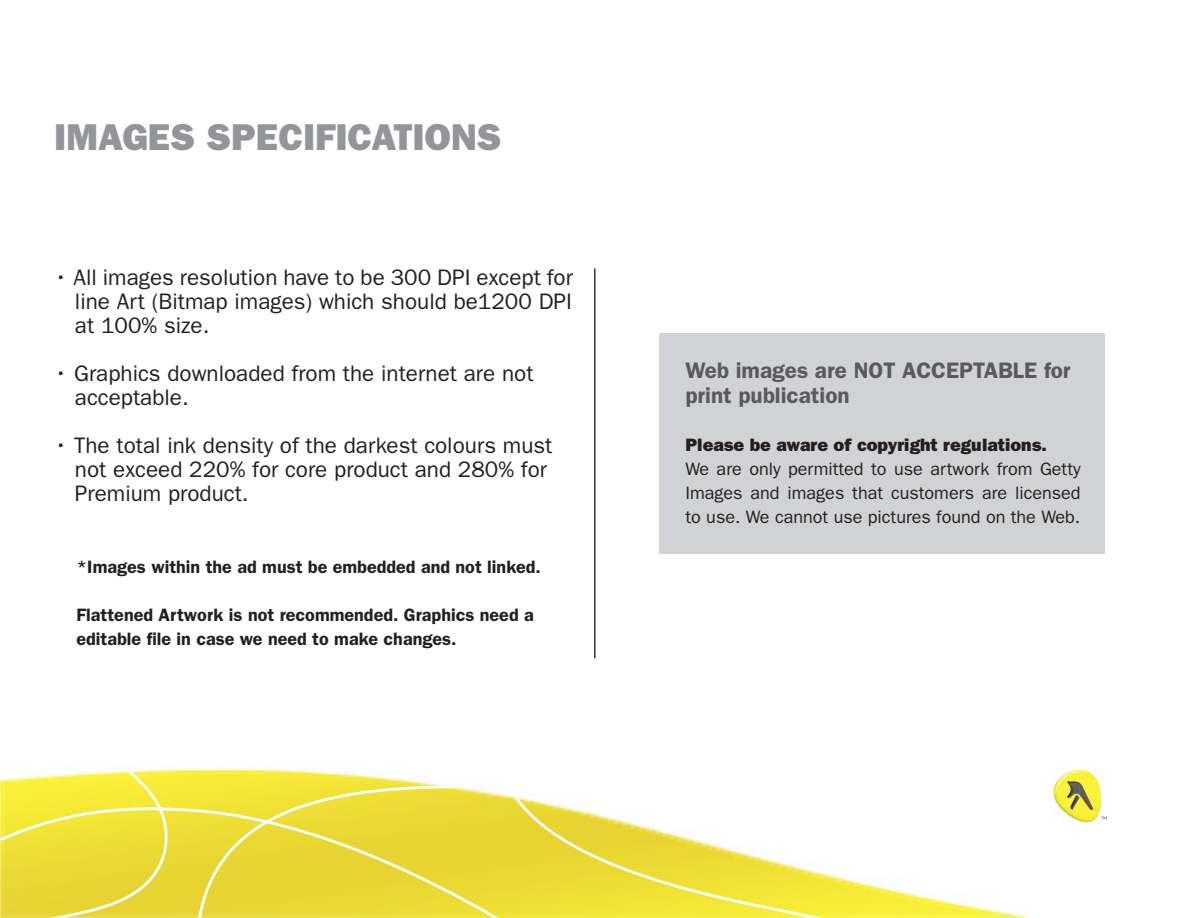
<style>
.page{position:relative;width:1188px;height:918px;background:#fff}
.page>*{position:absolute;margin:0;border:0;box-sizing:border-box;transform-origin:0 0}
.t1{font:800 37.5px "Franklin Gothic";color:#939598}
.t2{font:22.5px "Franklin Gothic";color:#231f20}
.t3{font:600 22.5px "Franklin Gothic";color:#5a5a5d}
.t4{font:600 18px "Franklin Gothic";color:#231f20}
.t5{font:18px/24px "Franklin Gothic";color:#231f20;text-align:justify}
.t6{font:800 18px "Franklin Gothic";color:#231f20}
</style>
<div class="page">
<img style="left:828px;top:874px;width:203px;height:44px">
<svg style="left:0;top:768px;width:828px;height:150px"></svg>
<svg style="left:1053px;top:769px;width:54px;height:56px"></svg>
<hr style="left:594px;top:268px;width:2px;height:390px;background:#363536">
<div style="left:660px;top:333px;width:445px;height:220px;background:#d1d2d4"></div>
<p class="t1" style="left:54px;top:115px;width:449px">IMAGES SPECIFICATIONS</p>
<p class="t2" style="left:54px;top:265px;width:520px">• All images resolution have to be 300 DPI except for</p>
<p class="t2" style="left:75px;top:289px;width:499px">line Art (Bitmap images) which should be1200 DPI</p>
<p class="t2" style="left:75px;top:313px;width:136px">at 100% size.</p>
<p class="t2" style="left:54px;top:361px;width:481px">• Graphics downloaded from the internet are not</p>
<p class="t2" style="left:75px;top:385px;width:115px">acceptable.</p>
<p class="t2" style="left:54px;top:433px;width:500px">• The total ink density of the darkest colours must</p>
<p class="t2" style="left:75px;top:457px;width:474px">not exceed 220% for core product and 280% for</p>
<p class="t2" style="left:75px;top:481px;width:175px">Premium product.</p>
<p class="t4" style="left:76px;top:556px;width:466px">*Images within the ad must be embedded and not linked.</p>
<p class="t4" style="left:76px;top:604px;width:459px">Flattened Artwork is not recommended. Graphics need a</p>
<p class="t4" style="left:76px;top:628px;width:382px">editable file in case we need to make changes.</p>
<p class="t3" style="left:685px;top:357px;width:387px">Web images are NOT ACCEPTABLE for</p>
<p class="t3" style="left:685px;top:382px;width:166px">print publication</p>
<p class="t6" style="left:685px;top:434px;width:363px">Please be aware of copyright regulations.</p>
<p class="t5" style="left:685px;top:457px;width:397px">We are only permitted to use artwork from Getty Images and images that customers are licensed to use. We cannot use pictures found on the Web.</p>
</div>
